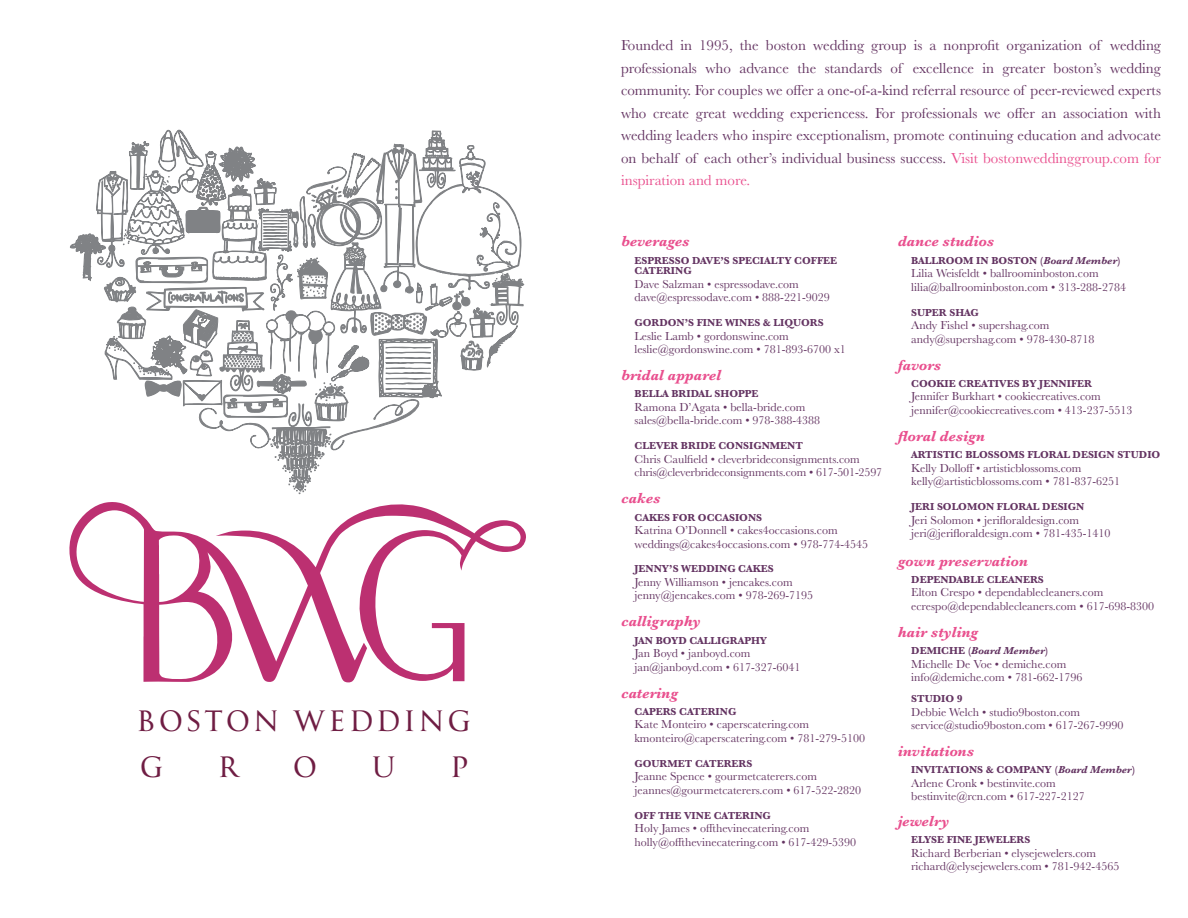
<style>
.page{position:relative;width:1188px;height:918px;background:#fff}
.page>*{position:absolute;margin:0;border:0;box-sizing:border-box;transform-origin:0 0}
.t1{font:500 29.25px/45.8px "Goudy Trajan";letter-spacing:.145em;color:#6f1d43}
.t2{font:15px/22.5px "Baskerville";color:#643462;text-align:justify}
.t3{font:italic 700 15px "Baskerville";color:#e94f8e}
.t4{font:12px/13.5px "Baskerville";color:#643462}
.t5{font:700 10.5px/10.5px "Baskerville";color:#643462}
.t6{font:italic 700 10.5px "Baskerville";color:#643462}
.s1{color:#e94f8e}
.s2{font-style:italic}
.s3{font-style:normal}
</style>
<div class="page">
<svg style="left:69px;top:502px;width:457px;height:180px"></svg>
<svg style="left:70px;top:129px;width:454px;height:365px"></svg>
<h1 class="t1" style="left:137px;top:699px;width:335px">BOSTON WEDDING<br>G</h1>
<h1 class="t1" style="left:218px;top:744px;width:23px">R</h1>
<h1 class="t1" style="left:294px;top:744px;width:25px">O</h1>
<h1 class="t1" style="left:372px;top:744px;width:26px">U</h1>
<h1 class="t1" style="left:451px;top:744px;width:19px">P</h1>
<p class="t2" style="left:621px;top:34px;width:542px">Founded in 1995, the boston wedding group is a nonprofit organization of wedding professionals who advance the standards of excellence in greater boston’s wedding community. For couples we offer a one-of-a-kind referral resource of peer-reviewed experts who create great wedding experiencess. For professionals we offer an association with wedding leaders who inspire exceptionalism, promote continuing education and advocate on behalf of each other’s individual business success. <span class="s1">Visit bostonweddinggroup.com for inspiration and more.</span></p>
<p class="t3" style="left:621px;top:231px;width:70px">beverages</p>
<p class="t5" style="left:634px;top:255px;width:204px">ESPRESSO DAVE’S SPECIALTY COFFEE<br>CATERING</p>
<p class="t4" style="left:634px;top:277px;width:197px">Dave Salzman • espressodave.com dave@espressodave.com • 888-221-9029</p>
<p class="t5" style="left:634px;top:318px;width:191px">GORDON’S FINE WINES &amp; LIQUORS</p>
<p class="t4" style="left:634px;top:329px;width:213px">Leslie Lamb • gordonswine.com leslie@gordonswine.com • 781-893-6700 x1</p>
<p class="t3" style="left:621px;top:365px;width:101px">bridal apparel</p>
<p class="t5" style="left:634px;top:389px;width:125px">BELLA BRIDAL SHOPPE</p>
<p class="t4" style="left:634px;top:400px;width:187px">Ramona D’Agata • bella-bride.com sales@bella-bride.com • 978-388-4388</p>
<p class="t5" style="left:634px;top:441px;width:170px">CLEVER BRIDE CONSIGNMENT</p>
<p class="t4" style="left:634px;top:452px;width:249px">Chris Caulfield • cleverbrideconsignments.com chris@cleverbrideconsignments.com • 617-501-2597</p>
<p class="t3" style="left:621px;top:488px;width:41px">cakes</p>
<p class="t5" style="left:634px;top:512px;width:129px">CAKES FOR OCCASIONS</p>
<p class="t4" style="left:634px;top:524px;width:235px">Katrina O’Donnell • cakes4occasions.com weddings@cakes4occasions.com • 978-774-4545</p>
<p class="t5" style="left:634px;top:564px;width:141px">JENNY’S WEDDING CAKES</p>
<p class="t4" style="left:634px;top:575px;width:180px">Jenny Williamson • jencakes.com jenny@jencakes.com • 978-269-7195</p>
<p class="t3" style="left:621px;top:611px;width:81px">calligraphy</p>
<p class="t5" style="left:634px;top:635px;width:134px">JAN BOYD CALLIGRAPHY</p>
<p class="t4" style="left:634px;top:647px;width:168px">Jan Boyd • janboyd.com jan@janboyd.com • 617-327-6041</p>
<p class="t3" style="left:621px;top:682px;width:59px">catering</p>
<p class="t5" style="left:634px;top:706px;width:103px">CAPERS CATERING</p>
<p class="t4" style="left:634px;top:718px;width:232px">Kate Monteiro • caperscatering.com kmonteiro@caperscatering.com • 781-279-5100</p>
<p class="t5" style="left:634px;top:758px;width:119px">GOURMET CATERERS</p>
<p class="t4" style="left:634px;top:770px;width:228px">Jeanne Spence • gourmetcaterers.com jeannes@gourmetcaterers.com • 617-522-2820</p>
<p class="t5" style="left:634px;top:810px;width:138px">OFF THE VINE CATERING</p>
<p class="t4" style="left:634px;top:822px;width:223px">Holy James • offthevinecatering.com holly@offthevinecatering.com • 617-429-5390</p>
<p class="t3" style="left:898px;top:231px;width:98px">dance studios</p>
<p class="t5" style="left:911px;top:255px;width:211px">BALLROOM IN BOSTON (<span class="s2">Board Member</span>)</p>
<p class="t4" style="left:911px;top:267px;width:216px">Lilia Weisfeldt • ballroominboston.com lilia@ballroominboston.com • 313-288-2784</p>
<p class="t5" style="left:911px;top:307px;width:69px">SUPER SHAG</p>
<p class="t4" style="left:911px;top:319px;width:185px">Andy Fishel • supershag.com andy@supershag.com • 978-430-8718</p>
<p class="t3" style="left:898px;top:354px;width:45px">favors</p>
<p class="t5" style="left:911px;top:378px;width:182px">COOKIE CREATIVES BY JENNIFER</p>
<p class="t4" style="left:911px;top:390px;width:223px">Jennifer Burkhart • cookiecreatives.com jennifer@cookiecreatives.com • 413-237-5513</p>
<p class="t3" style="left:898px;top:426px;width:89px">floral design</p>
<p class="t5" style="left:911px;top:450px;width:251px">ARTISTIC BLOSSOMS FLORAL DESIGN STUDIO</p>
<p class="t4" style="left:911px;top:461px;width:211px">Kelly Dolloff • artisticblossoms.com kelly@artisticblossoms.com • 781-837-6251</p>
<p class="t5" style="left:911px;top:501px;width:175px">JERI SOLOMON FLORAL DESIGN</p>
<p class="t4" style="left:911px;top:513px;width:201px">Jeri Solomon • jerifloraldesign.com jeri@jerifloraldesign.com • 781-435-1410</p>
<p class="t3" style="left:898px;top:550px;width:131px">gown preservation</p>
<p class="t5" style="left:911px;top:574px;width:134px">DEPENDABLE CLEANERS</p>
<p class="t4" style="left:911px;top:586px;width:245px">Elton Crespo • dependablecleaners.com ecrespo@dependablecleaners.com • 617-698-8300</p>
<p class="t3" style="left:898px;top:622px;width:82px">hair styling</p>
<p class="t6" style="left:911px;top:643px;width:139px"><span class="s3">DEMICHE (</span>Board Member<span class="s3">)</span></p>
<p class="t4" style="left:911px;top:657px;width:173px">Michelle De Voe • demiche.com info@demiche.com • 781-662-1796</p>
<p class="t5" style="left:911px;top:693px;width:53px">STUDIO 9</p>
<p class="t4" style="left:911px;top:705px;width:214px">Debbie Welch • studio9boston.com service@studio9boston.com • 617-267-9990</p>
<p class="t3" style="left:898px;top:741px;width:78px">invitations</p>
<p class="t5" style="left:911px;top:765px;width:226px">INVITATIONS &amp; COMPANY (<span class="s2">Board Member</span>)</p>
<p class="t4" style="left:911px;top:776px;width:175px">Arlene Cronk • bestinvite.com bestinvite@rcn.com • 617-227-2127</p>
<p class="t3" style="left:898px;top:811px;width:53px">jewelry</p>
<p class="t5" style="left:911px;top:834px;width:121px">ELYSE FINE JEWELERS</p>
<p class="t4" style="left:911px;top:846px;width:210px">Richard Berberian • elysejewelers.com richard@elysejewelers.com • 781-942-4565</p>
</div>
